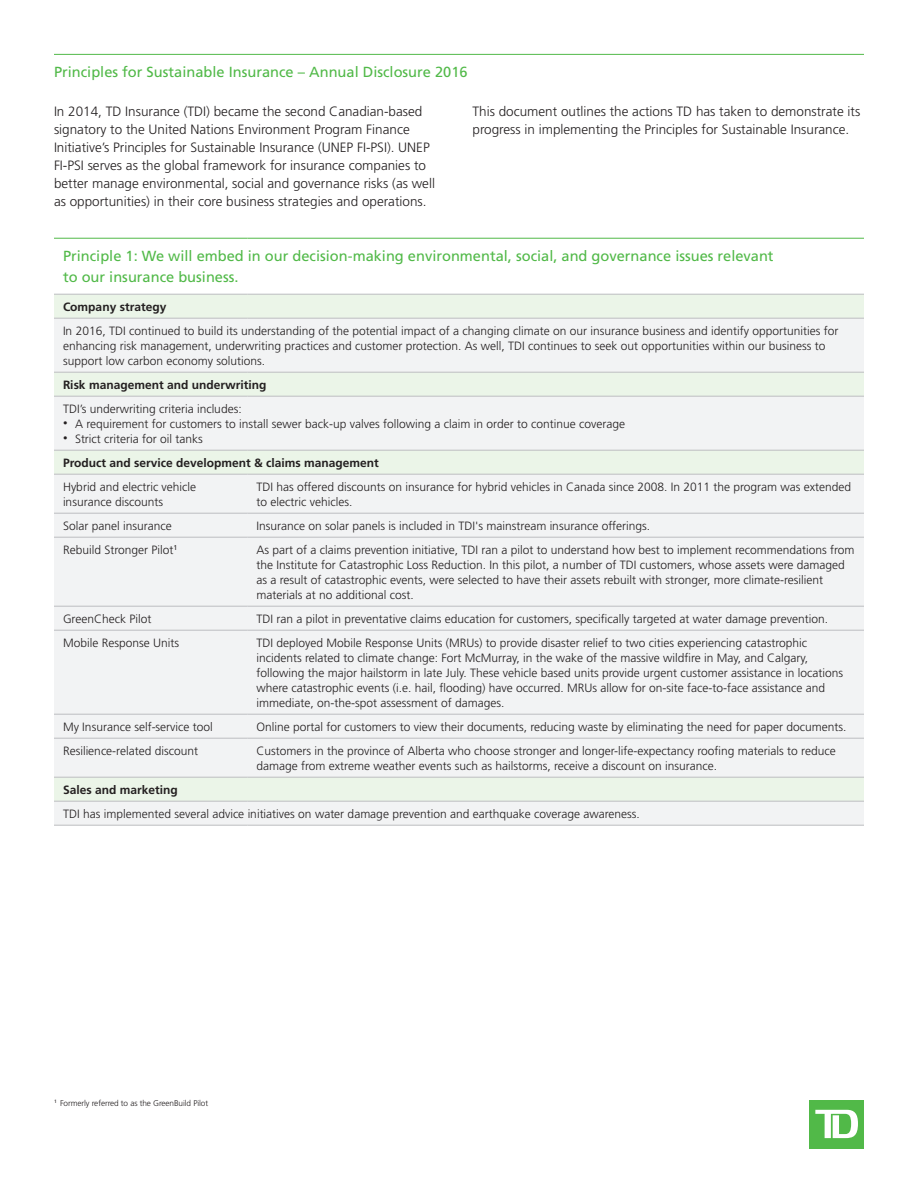
<style>
.page{position:relative;width:918px;height:1188px;background:#fff}
.page>*{position:absolute;margin:0;border:0;box-sizing:border-box;transform-origin:0 0}
.Table_Header_361{font:14.7px/21px "Frutiger LT Std";color:#51b948}
.Body_Text{font:300 13.5px/18px "Frutiger";color:#231f20}
.Table_Text_small{font:300 12px/15px "Frutiger LT Std";color:#231f20}
.Table_Text_small-2{font:700 12px "Frutiger LT Std";color:#231f20}
.Footnotes{font:300 8.25px "Frutiger LT Std";letter-spacing:-.01em;color:#231f20}
.s1{font-size:9px}
</style>
<div class="page">
<div style="left:810px;top:1100px;width:54px;height:49px;background:#51b948"></div>
<svg style="left:815px;top:1110px;width:43px;height:28px"></svg>
<hr style="left:54px;top:54px;width:810px;height:1px;background:#51b948">
<div style="left:54px;top:295px;width:810px;height:23px;background:#ebf5e8"></div>
<svg style="left:54px;top:319px;width:810px;height:506px;fill:#f2f3f4"></svg>
<hr style="left:54px;top:513px;width:194px;height:1px;background:#bcbdc0">
<hr style="left:248px;top:513px;width:616px;height:1px;background:#bcbdc0">
<hr style="left:54px;top:537px;width:194px;height:1px;background:#bcbdc0">
<hr style="left:248px;top:537px;width:616px;height:1px;background:#bcbdc0">
<hr style="left:54px;top:606px;width:194px;height:1px;background:#bcbdc0">
<hr style="left:248px;top:606px;width:616px;height:1px;background:#bcbdc0">
<hr style="left:54px;top:630px;width:194px;height:1px;background:#bcbdc0">
<hr style="left:248px;top:630px;width:616px;height:1px;background:#bcbdc0">
<hr style="left:54px;top:714px;width:194px;height:1px;background:#bcbdc0">
<hr style="left:248px;top:714px;width:616px;height:1px;background:#bcbdc0">
<hr style="left:54px;top:738px;width:194px;height:1px;background:#bcbdc0">
<hr style="left:248px;top:738px;width:616px;height:1px;background:#bcbdc0">
<hr style="left:54px;top:238px;width:194px;height:1px;background:#51b948">
<hr style="left:248px;top:238px;width:616px;height:1px;background:#51b948">
<hr style="left:54px;top:318px;width:194px;height:1px;background:#bcbdc0">
<hr style="left:248px;top:318px;width:616px;height:1px;background:#bcbdc0">
<hr style="left:54px;top:450px;width:194px;height:1px;background:#bcbdc0">
<hr style="left:248px;top:450px;width:616px;height:1px;background:#bcbdc0">
<hr style="left:54px;top:474px;width:194px;height:1px;background:#bcbdc0">
<hr style="left:248px;top:474px;width:616px;height:1px;background:#bcbdc0">
<hr style="left:54px;top:777px;width:194px;height:1px;background:#bcbdc0">
<hr style="left:248px;top:777px;width:616px;height:1px;background:#bcbdc0">
<hr style="left:54px;top:801px;width:194px;height:1px;background:#bcbdc0">
<hr style="left:248px;top:801px;width:616px;height:1px;background:#bcbdc0">
<hr style="left:54px;top:825px;width:194px;height:1px;background:#bcbdc0">
<hr style="left:248px;top:825px;width:616px;height:1px;background:#bcbdc0">
<hr style="left:54px;top:372px;width:194px;height:1px;background:#bcbdc0">
<hr style="left:248px;top:372px;width:616px;height:1px;background:#bcbdc0">
<hr style="left:54px;top:396px;width:194px;height:1px;background:#bcbdc0">
<hr style="left:248px;top:396px;width:616px;height:1px;background:#bcbdc0">
<hr style="left:54px;top:294px;width:194px;height:1px;background:#bcbdc0">
<hr style="left:248px;top:294px;width:616px;height:1px;background:#bcbdc0">
<p class="Table_Header_361" style="left:54px;top:62px;width:415px">Principles for Sustainable Insurance – Annual Disclosure 2016</p>
<p class="Body_Text" style="left:54px;top:103px;width:383px">In 2014, TD Insurance (TDI) became the second Canadian-based signatory to the United Nations Environment Program Finance Initiative’s Principles for Sustainable Insurance (UNEP FI-PSI). UNEP FI-PSI serves as the global framework for insurance companies to better manage environmental, social and governance risks (as well as opportunities) in their core business strategies and operations.</p>
<p class="Body_Text" style="left:472px;top:103px;width:389px">This document outlines the actions TD has taken to demonstrate its progress in implementing the Principles for Sustainable Insurance.</p>
<p class="Table_Header_361" style="left:63px;top:246px;width:712px">Principle 1: We will embed in our decision-making environmental, social, and governance issues relevant to our insurance business.</p>
<p class="Table_Text_small-2" style="left:63px;top:299px;width:105px">Company strategy</p>
<p class="Table_Text_small" style="left:63px;top:323px;width:777px">In 2016, TDI continued to build its understanding of the potential impact of a changing climate on our insurance business and identify opportunities for enhancing risk management, underwriting practices and customer protection. As well, TDI continues to seek out opportunities within our business to support low carbon economy solutions.</p>
<p class="Table_Text_small-2" style="left:63px;top:377px;width:205px">Risk management and underwriting</p>
<p class="Table_Text_small" style="left:63px;top:401px;width:180px">TDI’s underwriting criteria includes:</p>
<p class="Table_Text_small" style="left:63px;top:416px;width:564px"><span class="s1">•</span> A requirement for customers to install sewer back-up valves following a claim in order to continue coverage</p>
<p class="Table_Text_small" style="left:63px;top:431px;width:141px"><span class="s1">•</span> Strict criteria for oil tanks</p>
<p class="Table_Text_small-2" style="left:63px;top:455px;width:317px">Product and service development &amp; claims management</p>
<p class="Table_Text_small" style="left:63px;top:479px;width:135px">Hybrid and electric vehicle insurance discounts</p>
<p class="Table_Text_small" style="left:256px;top:479px;width:596px">TDI has offered discounts on insurance for hybrid vehicles in Canada since 2008. In 2011 the program was extended to electric vehicles.</p>
<p class="Table_Text_small" style="left:63px;top:518px;width:110px">Solar panel insurance</p>
<p class="Table_Text_small" style="left:256px;top:518px;width:395px">Insurance on solar panels is included in TDI's mainstream insurance offerings.</p>
<p class="Table_Text_small" style="left:63px;top:542px;width:116px">Rebuild Stronger Pilot<sup>1</sup></p>
<p class="Table_Text_small" style="left:256px;top:542px;width:600px">As part of a claims prevention initiative, TDI ran a pilot to understand how best to implement recommendations from the Institute for Catastrophic Loss Reduction. In this pilot, a number of TDI customers, whose assets were damaged as a result of catastrophic events, were selected to have their assets rebuilt with stronger, more climate-resilient materials at no additional cost.</p>
<p class="Table_Text_small" style="left:63px;top:611px;width:90px">GreenCheck Pilot</p>
<p class="Table_Text_small" style="left:256px;top:611px;width:573px">TDI ran a pilot in preventative claims education for customers, specifically targeted at water damage prevention.</p>
<p class="Table_Text_small" style="left:63px;top:635px;width:118px">Mobile Response Units</p>
<p class="Table_Text_small" style="left:256px;top:635px;width:588px">TDI deployed Mobile Response Units (MRUs) to provide disaster relief to two cities experiencing catastrophic incidents related to climate change: Fort McMurray, in the wake of the massive wildfire in May, and Calgary, following the major hailstorm in late July. These vehicle based units provide urgent customer assistance in locations where catastrophic events (i.e. hail, flooding) have occurred. MRUs allow for on-site face-to-face assistance and immediate, on-the-spot assessment of damages.</p>
<p class="Table_Text_small" style="left:63px;top:719px;width:151px">My Insurance self-service tool</p>
<p class="Table_Text_small" style="left:256px;top:719px;width:591px">Online portal for customers to view their documents, reducing waste by eliminating the need for paper documents.</p>
<p class="Table_Text_small" style="left:63px;top:743px;width:137px">Resilience-related discount</p>
<p class="Table_Text_small" style="left:256px;top:743px;width:581px">Customers in the province of Alberta who choose stronger and longer-life-expectancy roofing materials to reduce damage from extreme weather events such as hailstorms, receive a discount on insurance.</p>
<p class="Table_Text_small-2" style="left:63px;top:782px;width:116px">Sales and marketing</p>
<p class="Table_Text_small" style="left:63px;top:806px;width:578px">TDI has implemented several advice initiatives on water damage prevention and earthquake coverage awareness.</p>
<p class="Footnotes" style="left:54px;top:1098px;width:156px"><sup>1</sup> Formerly referred to as the GreenBuild Pilot</p>
</div>
